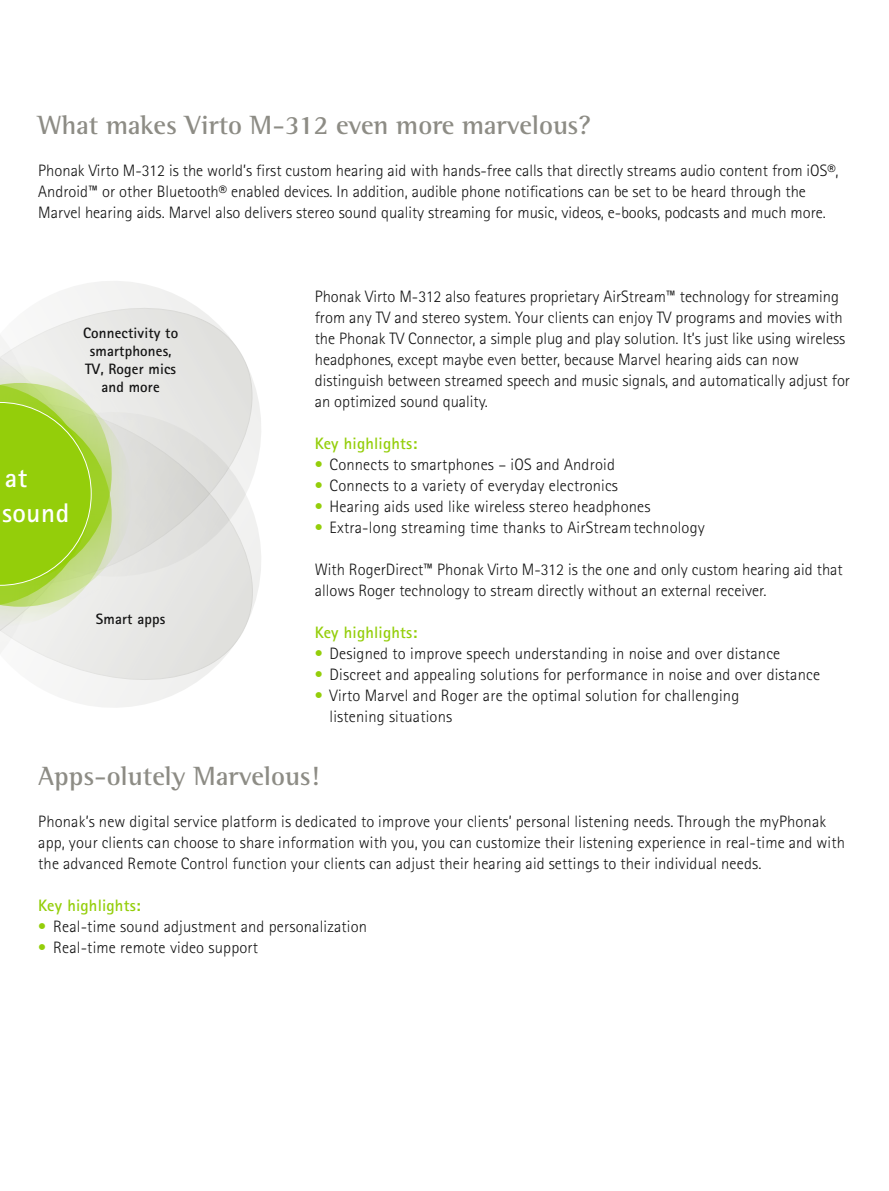
<style>
.page{position:relative;width:889px;height:1191px;background:#fff}
.page>*{position:absolute;margin:0;border:0;box-sizing:border-box;transform-origin:0 0}
.t1{font:700 27px "Rotis Semi Serif Pro";color:#8d8c85}
.t2{font:700 27px/35.2px "Rotis Sans Serif Pro";letter-spacing:.02em;color:#fff}
.t3{font:300 16.5px/21px "Rotis Sans Serif Pro";color:#141414}
.t4{font:700 16.5px "Rotis Sans Serif Pro";letter-spacing:.01em;color:#94ce0a}
.t5{font:700 15px/18px "Rotis Sans Serif Pro";letter-spacing:.01em;color:#141414;text-align:center}
.s1{color:#94ce0a}
</style>
<div class="page">
<svg style="left:146px;top:601px;width:109px;height:94px"></svg>
<svg style="left:146px;top:293px;width:115px;height:308px"></svg>
<svg style="left:0;top:281px;width:146px;height:427px"></svg>
<h1 class="t1" style="left:38px;top:108px;width:554px">What makes Virto M-312 even more marvelous?</h1>
<p class="t3" style="left:38px;top:160px;width:802px">Phonak Virto M-312 is the world’s first custom hearing aid with hands-free calls that directly streams audio content from iOS®,<br>Android™ or other Bluetooth® enabled devices. In addition, audible phone notifications can be set to be heard through the<br>Marvel hearing aids. Marvel also delivers stereo sound quality streaming for music, videos, e-books, podcasts and much more.</p>
<p class="t5" style="left:83px;top:324px;width:97px">Connectivity to smartphones,<br>TV, Roger mics and more</p>
<h1 class="t2" style="left:2px;top:460px;width:69px">at sound</h1>
<p class="t5" style="left:96px;top:610px;width:71px">Smart apps</p>
<p class="t3" style="left:315px;top:286px;width:537px">Phonak Virto M-312 also features proprietary AirStream™ technology for streaming from any TV and stereo system. Your clients can enjoy TV programs and movies with the Phonak TV Connector, a simple plug and play solution. It’s just like using wireless headphones, except maybe even better, because Marvel hearing aids can now distinguish between streamed speech and music signals, and automatically adjust for an optimized sound quality.</p>
<p class="t4" style="left:315px;top:433px;width:104px">Key highlights:</p>
<p class="t3" style="left:315px;top:454px;width:302px"><span class="s1">•</span> Connects to smartphones – iOS and Android</p>
<p class="t3" style="left:315px;top:475px;width:305px"><span class="s1">•</span> Connects to a variety of everyday electronics</p>
<p class="t3" style="left:315px;top:496px;width:337px"><span class="s1">•</span> Hearing aids used like wireless stereo headphones</p>
<p class="t3" style="left:315px;top:517px;width:391px"><span class="s1">•</span> Extra-long streaming time thanks to AirStream technology</p>
<p class="t3" style="left:315px;top:559px;width:529px">With RogerDirect™ Phonak Virto M-312 is the one and only custom hearing aid that allows Roger technology to stream directly without an external receiver.</p>
<p class="t4" style="left:315px;top:622px;width:104px">Key highlights:</p>
<p class="t3" style="left:315px;top:643px;width:467px"><span class="s1">•</span> Designed to improve speech understanding in noise and over distance</p>
<p class="t3" style="left:315px;top:664px;width:507px"><span class="s1">•</span> Discreet and appealing solutions for performance in noise and over distance</p>
<p class="t3" style="left:330px;top:685px;width:411px;text-indent:-15px"><span class="s1">•</span> Virto Marvel and Roger are the optimal solution for challenging listening situations</p>
<h1 class="t1" style="left:38px;top:759px;width:283px">Apps-olutely Marvelous!</h1>
<p class="t3" style="left:38px;top:811px;width:808px">Phonak’s new digital service platform is dedicated to improve your clients’ personal listening needs. Through the myPhonak app, your clients can choose to share information with you, you can customize their listening experience in real-time and with the advanced Remote Control function your clients can adjust their hearing aid settings to their individual needs.</p>
<p class="t4" style="left:38px;top:895px;width:104px">Key highlights:</p>
<p class="t3" style="left:38px;top:916px;width:330px"><span class="s1">•</span> Real-time sound adjustment and personalization</p>
<p class="t3" style="left:38px;top:937px;width:221px"><span class="s1">•</span> Real-time remote video support</p>
</div>
